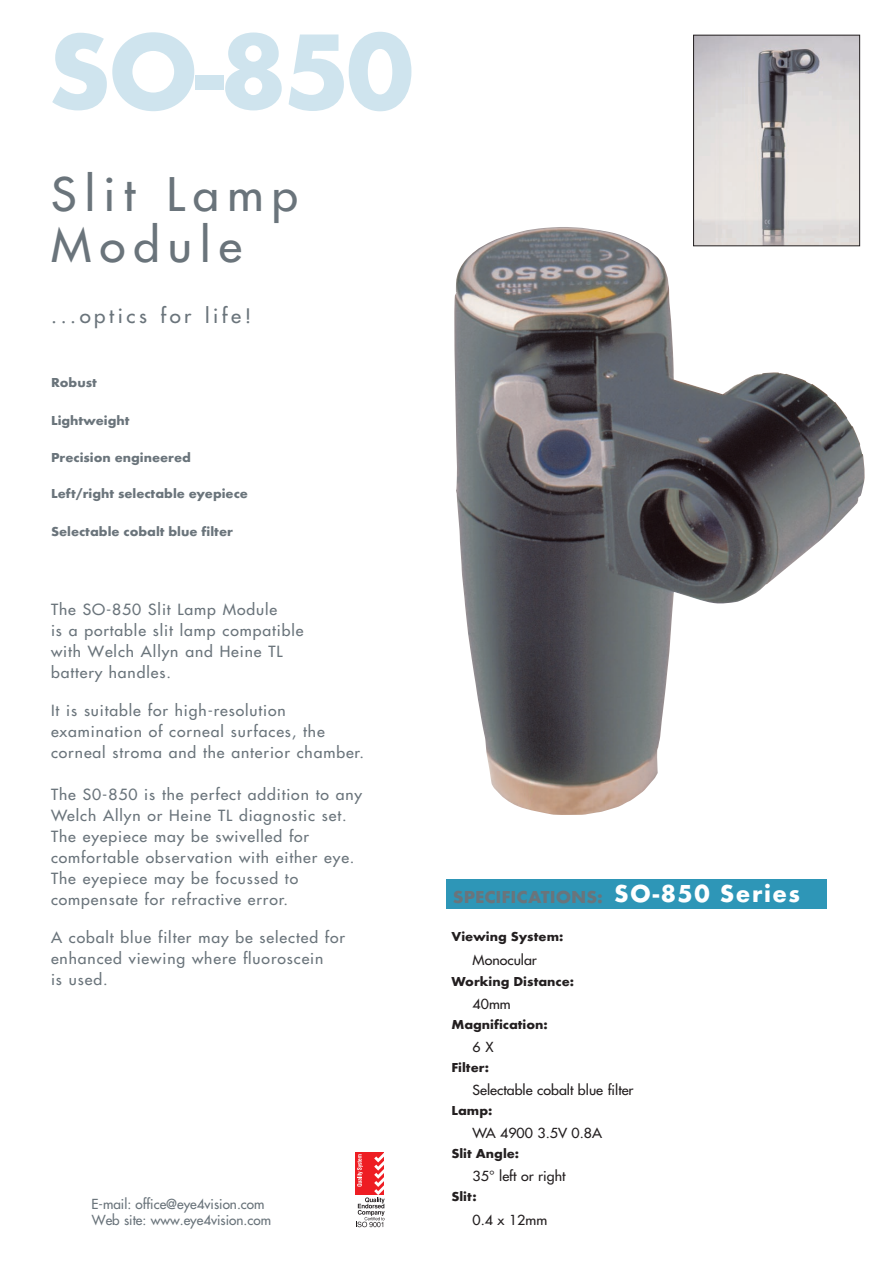
<style>
.page{position:relative;width:893px;height:1263px;background:#fff}
.page>*{position:absolute;margin:0;border:0;box-sizing:border-box;transform-origin:0 0}
.t1{font:700 111px "Futura T";color:#cfe4ee}
.t2{font:45px/51px "Futura";letter-spacing:.175em;color:#6a747b;scale:1.05 1}
.t3{font:700 25.5px "Futura T";letter-spacing:.06em;color:#fff}
.t4{font:19.5px "Futura";letter-spacing:.175em;color:#6a747b;scale:1.05 1}
.t5{font:700 18px "Futura T";color:#6a747b;scale:1.05 1}
.t6{font:15px/21px "Futura";letter-spacing:.06em;color:#6a747b;scale:1.05 1}
.t7{font:700 13.5px "Futura T";color:#6a747b;scale:1.05 1}
.t8{font:13.5px "Futura";color:#231f20;scale:1.05 1}
.t9{font:700 13.5px "Futura T";color:#231f20;scale:1.05 1}
.t10{font:13.5px/16.5px "Futura";color:#6a747b}
</style>
<div class="page">
<img style="left:454px;top:227px;width:411px;height:588px">
<div style="left:355px;top:1152px;width:29px;height:43px;background:#ee1d23"></div>
<svg style="left:356px;top:1152px;width:28px;height:75px"></svg>
<img style="left:695px;top:37px;width:162px;height:207px">
<div style="left:693px;top:35px;width:166px;height:211px;border:1px solid #231f20"></div>
<div style="left:446px;top:879px;width:380px;height:30px;background:#2e96b7"></div>
<h1 class="t1" style="left:48px;top:25px;width:367px">SO-850</h1>
<h2 class="t2" style="left:51px;top:171px;width:236px">Slit Lamp<br>Module</h2>
<h3 class="t4" style="left:51px;top:306px;width:192px">...optics for life!</h3>
<p class="t7" style="left:51px;top:377px;width:45px">Robust</p>
<p class="t7" style="left:51px;top:415px;width:76px">Lightweight</p>
<p class="t7" style="left:51px;top:452px;width:135px">Precision engineered</p>
<p class="t7" style="left:51px;top:488px;width:189px">Left/right selectable eyepiece</p>
<p class="t7" style="left:51px;top:525px;width:175px">Selectable cobalt blue filter</p>
<p class="t6" style="left:51px;top:599px;width:242px">The SO-850 Slit Lamp Module<br>is a portable slit lamp compatible with Welch Allyn and Heine TL battery handles.</p>
<p class="t6" style="left:51px;top:700px;width:299px">It is suitable for high-resolution examination of corneal surfaces, the corneal stroma and the anterior chamber.</p>
<p class="t6" style="left:51px;top:784px;width:298px">The S0-850 is the perfect addition to any Welch Allyn or Heine TL diagnostic set.<br>The eyepiece may be swivelled for comfortable observation with either eye.<br>The eyepiece may be focussed to compensate for refractive error.</p>
<p class="t6" style="left:51px;top:927px;width:281px">A cobalt blue filter may be selected for enhanced viewing where fluoroscein<br>is used.</p>
<p class="t10" style="left:92px;top:1196px;width:181px">E-mail: office@eye4vision.com<br>Web site: www.eye4vision.com</p>
<h3 class="t3" style="left:614px;top:883px;width:187px">SO-850 Series</h3>
<p class="t5" style="left:453px;top:889px;width:144px">SPECIFICATIONS:</p>
<p class="t9" style="left:451px;top:931px;width:108px">Viewing System:</p>
<p class="t8" style="left:472px;top:953px;width:63px">Monocular</p>
<p class="t9" style="left:451px;top:976px;width:118px">Working Distance:</p>
<p class="t8" style="left:472px;top:997px;width:38px">40mm</p>
<p class="t9" style="left:451px;top:1019px;width:93px">Magnification:</p>
<p class="t8" style="left:472px;top:1040px;width:21px">6 X</p>
<p class="t9" style="left:451px;top:1062px;width:38px">Filter:</p>
<p class="t8" style="left:472px;top:1083px;width:155px">Selectable cobalt blue filter</p>
<p class="t9" style="left:451px;top:1105px;width:41px">Lamp:</p>
<p class="t8" style="left:472px;top:1126px;width:125px">WA 4900 3.5V 0.8A</p>
<p class="t9" style="left:451px;top:1148px;width:66px">Slit Angle:</p>
<p class="t8" style="left:472px;top:1169px;width:90px">35° left or right</p>
<p class="t9" style="left:451px;top:1191px;width:26px">Slit:</p>
<p class="t8" style="left:472px;top:1212px;width:72px">0.4 x 12mm</p>
</div>
